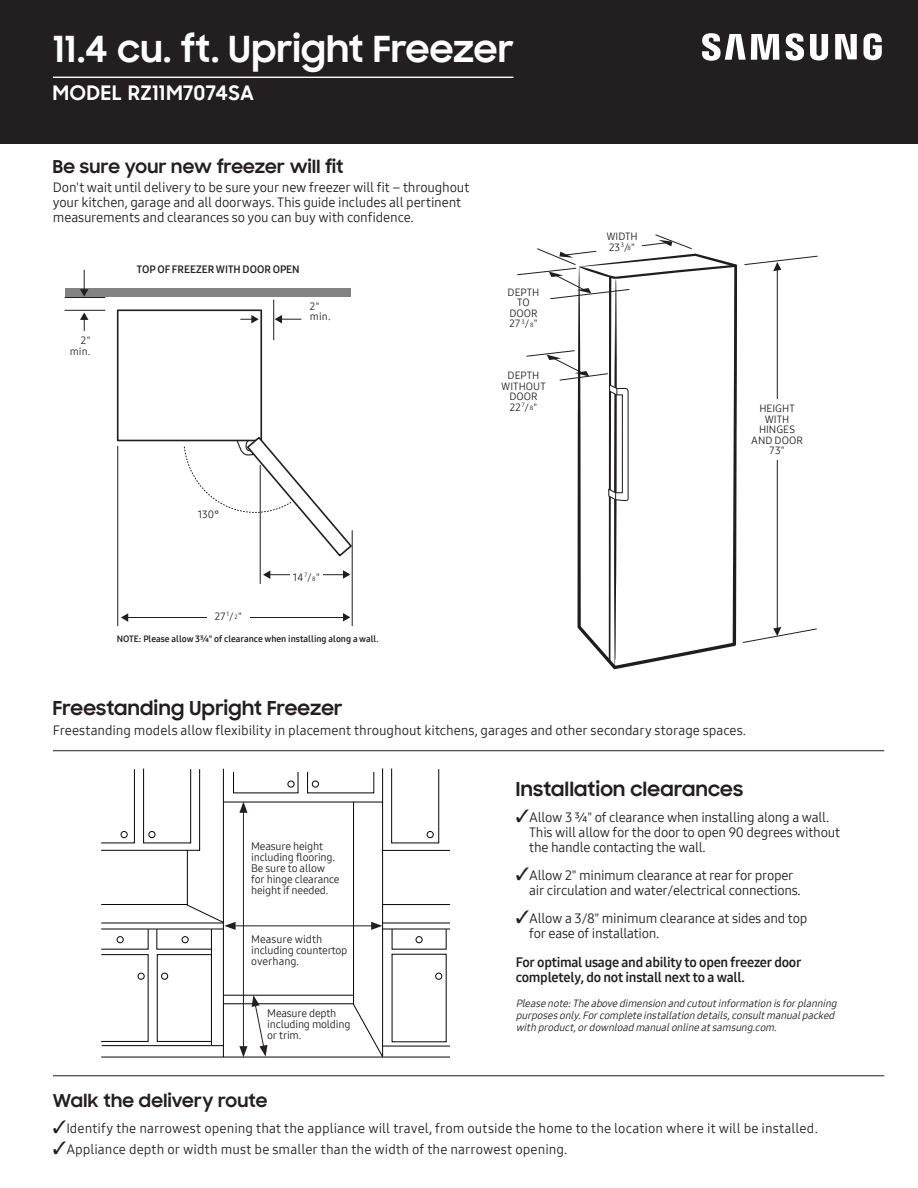
<style>
.page{position:relative;width:918px;height:1188px;background:#fff}
.page>*{position:absolute;margin:0;border:0;box-sizing:border-box;transform-origin:0 0}
.t1{font:700 36.45px "Samsung Sharp Sans";letter-spacing:.01em;color:#fff}
.t2{font:700 20.25px "Samsung Sharp Sans";letter-spacing:.02em;color:#fff}
.t3{font:700 19.5px "Samsung Sharp Sans";letter-spacing:.015em;color:#231f20}
.t4{font:700 18px "Samsung Sharp Sans";letter-spacing:.015em;color:#231f20}
.t5{font:13.5px/15px "Samsung One 400";letter-spacing:-.015em;color:#231f20}
.t6{font:13.5px "Samsung One 400";letter-spacing:.005em;color:#231f20}
.t7{font:13.5px/15px "Samsung One 700";letter-spacing:-.02em;color:#231f20}
.t8{font:10.95px/11.1px "Samsung One 400";letter-spacing:-.02em;color:#231f20}
.t9{font:italic 10.5px/12px "Samsung One 400";color:#231f20}
.t10{font:10.5px/10.5px "Samsung One 400";letter-spacing:.005em;color:#231f20;text-align:center}
.t11{font:10.5px "Samsung One 700";color:#231f20}
.t12{font:9px "Samsung One 700";color:#231f20}
.s1{font-size:6.15px}
</style>
<div class="page">
<svg style="left:630px;top:644px;width:106px;height:23px"></svg>
<svg style="left:537px;top:240px;width:281px;height:404px"></svg>
<div style="left:767px;top:420px;width:33px;height:40px;background:#fff"></div>
<svg style="left:559px;top:234px;width:113px;height:26px"></svg>
<svg style="left:517px;top:266px;width:113px;height:402px"></svg>
<div style="left:0;top:0;width:918px;height:144px;background:#231f20"></div>
<hr style="left:53px;top:77px;width:461px;height:1px;background:#fff">
<hr style="left:53px;top:750px;width:831px;height:1px;background:#231f20">
<hr style="left:53px;top:1075px;width:831px;height:1px;background:#231f20">
<hr style="left:102px;top:1045px;width:121px;height:1px;background:#050504">
<hr style="left:101px;top:1057px;width:349px;height:1px;background:#050504">
<hr style="left:211px;top:929px;width:1px;height:117px;background:#050504">
<div style="left:138px;top:973px;width:6px;height:7px;border:1px solid #050504;border-radius:50%"></div>
<div style="left:161px;top:973px;width:7px;height:7px;border:1px solid #050504;border-radius:50%"></div>
<div style="left:101px;top:954px;width:47px;height:88px;border:1px solid #050504"></div>
<div style="left:157px;top:954px;width:55px;height:88px;border:1px solid #050504"></div>
<hr style="left:223px;top:769px;width:1px;height:288px;background:#050504">
<hr style="left:223px;top:1004px;width:131px;height:1px;background:#050504">
<hr style="left:223px;top:995px;width:131px;height:1px;background:#050504">
<hr style="left:353px;top:802px;width:1px;height:203px;background:#050504">
<hr style="left:223px;top:802px;width:159px;height:1px;background:#050504">
<hr style="left:382px;top:768px;width:1px;height:289px;background:#050504">
<div style="left:312px;top:781px;width:7px;height:6px;border:1px solid #050504;border-radius:50%"></div>
<svg style="left:288px;top:781px;width:6px;height:6px"></svg>
<svg style="left:353px;top:1003px;width:30px;height:54px"></svg>
<hr style="left:382px;top:1046px;width:68px;height:1px;background:#050504">
<hr style="left:382px;top:929px;width:68px;height:1px;background:#050504">
<hr style="left:382px;top:923px;width:68px;height:1px;background:#050504">
<hr style="left:383px;top:904px;width:67px;height:1px;background:#050504">
<hr style="left:383px;top:850px;width:67px;height:1px;background:#050504">
<svg style="left:391px;top:768px;width:48px;height:75px"></svg>
<div style="left:427px;top:831px;width:6px;height:7px;border:1px solid #050504;border-radius:50%"></div>
<div style="left:416px;top:936px;width:6px;height:7px;border:1px solid #050504;border-radius:50%"></div>
<div style="left:435px;top:973px;width:7px;height:7px;border:1px solid #050504;border-radius:50%"></div>
<hr style="left:243px;top:810px;width:1px;height:239px;background:#231f20">
<svg style="left:239px;top:995px;width:28px;height:62px"></svg>
<hr style="left:235px;top:926px;width:139px;height:1px;background:#231f20">
<svg style="left:101px;top:768px;width:147px;height:182px"></svg>
<svg style="left:371px;top:922px;width:11px;height:8px"></svg>
<div style="left:65px;top:288px;width:285px;height:9px;background:#808284"></div>
<svg style="left:80px;top:313px;width:8px;height:18px"></svg>
<svg style="left:80px;top:270px;width:8px;height:27px"></svg>
<hr style="left:65px;top:310px;width:40px;height:1px;background:#201d1e">
<hr style="left:65px;top:297px;width:40px;height:1px;background:#201d1e">
<hr style="left:117px;top:446px;width:1px;height:180px;background:#201d1e">
<hr style="left:124px;top:617px;width:225px;height:1px;background:#201d1e">
<svg style="left:121px;top:613px;width:7px;height:9px"></svg>
<div style="left:117px;top:309px;width:145px;height:132px;border:2px solid #201d1e"></div>
<svg style="left:183px;top:435px;width:170px;height:192px"></svg>
<svg style="left:241px;top:315px;width:18px;height:8px"></svg>
<svg style="left:275px;top:315px;width:26px;height:8px"></svg>
<hr style="left:273px;top:300px;width:1px;height:40px;background:#201d1e">
<div style="left:290px;top:566px;width:32px;height:22px;background:#fff"></div>
<div style="left:207px;top:605px;width:43px;height:21px;background:#fff"></div>
<div style="left:493px;top:361px;width:61px;height:60px;background:#fff"></div>
<div style="left:750px;top:399px;width:55px;height:60px;background:#fff"></div>
<div style="left:602px;top:226px;width:40px;height:31px;background:#fff"></div>
<div style="left:499px;top:286px;width:50px;height:42px;background:#fff"></div>
<svg style="left:702px;top:33px;width:180px;height:28px"></svg>
<h1 class="t1" style="left:53px;top:22px;width:462px">11.4 cu. ft. Upright Freezer</h1>
<h2 class="t2" style="left:53px;top:77px;width:202px">MODEL RZ11M7074SA</h2>
<h3 class="t4" style="left:53px;top:153px;width:292px">Be sure your new freezer will fit</h3>
<p class="t5" style="left:53px;top:180px;width:418px">Don't wait until delivery to be sure your new freezer will fit – throughout your kitchen, garage and all doorways. This guide includes all pertinent measurements and clearances so you can buy with confidence.</p>
<p class="t10" style="left:70px;top:335px;width:22px;text-align:right">2" min.</p>
<p class="t11" style="left:137px;top:262px;width:164px">TOP OF FREEZER WITH DOOR OPEN</p>
<p class="t10" style="left:310px;top:300px;width:22px;text-align:left">2" min.</p>
<p class="t10" style="left:508px;top:287px;width:33px">DEPTH<br>TO<br>DOOR<br>27 <sup>3</sup>/<span class="s1">8</span>"</p>
<p class="t10" style="left:501px;top:370px;width:46px">DEPTH<br>WITHOUT<br>DOOR<br>22<sup>7</sup>/<span class="s1">8</span>"</p>
<p class="t10" style="left:198px;top:509px;width:23px">130°</p>
<p class="t10" style="left:215px;top:611px;width:28px">27<sup>1</sup>/<span class="s1">2</span>"</p>
<p class="t10" style="left:293px;top:572px;width:28px">14<sup>7</sup>/<span class="s1">8</span>"</p>
<p class="t12" style="left:117px;top:633px;width:263px">NOTE: Please allow 3¾" of clearance when installing along a wall.</p>
<p class="t10" style="left:606px;top:231px;width:33px;text-align:left">WIDTH<br>23<sup>3</sup>/<span class="s1">8</span>"</p>
<p class="t10" style="left:751px;top:403px;width:53px">HEIGHT<br>WITH<br>HINGES<br>AND DOOR<br>73"</p>
<h3 class="t3" style="left:53px;top:694px;width:291px">Freestanding Upright Freezer</h3>
<p class="t5" style="left:53px;top:722px;width:695px">Freestanding models allow flexibility in placement throughout kitchens, garages and other secondary storage spaces.</p>
<p class="t8" style="left:251px;top:840px;width:90px">Measure height including flooring.<br>Be sure to allow for hinge clearance height if needed.</p>
<p class="t8" style="left:251px;top:934px;width:98px">Measure width including countertop overhang.</p>
<p class="t8" style="left:267px;top:1007px;width:85px">Measure depth including molding or trim.</p>
<h3 class="t3" style="left:516px;top:775px;width:229px">Installation clearances</h3>
<p class="t5" style="left:529px;top:809px;width:312px;text-indent:-14px">✓Allow 3 ¾" of clearance when installing along a wall.<br>This will allow for the door to open 90 degrees without the handle contacting the wall.</p>
<p class="t5" style="left:529px;top:868px;width:273px;text-indent:-14px">✓Allow 2" minimum clearance at rear for proper air circulation and water/electrical connections.</p>
<p class="t5" style="left:529px;top:911px;width:280px;text-indent:-14px">✓Allow a 3/8" minimum clearance at sides and top for ease of installation.</p>
<p class="t7" style="left:516px;top:954px;width:287px">For optimal usage and ability to open freezer door completely, do not install next to a wall.</p>
<p class="t9" style="left:516px;top:997px;width:326px">Pleasenote:Theabovedimensionandcutoutinformationisforplanning purposesonly.Forcompleteinstallationdetails,consultmanualpacked withproduct,ordownloadmanualonlineatsamsung.com.</p>
<h3 class="t4" style="left:53px;top:1087px;width:216px">Walk the delivery route</h3>
<p class="t6" style="left:53px;top:1119px;width:766px">✓Identify the narrowest opening that the appliance will travel, from outside the home to the location where it will be installed.</p>
<p class="t6" style="left:53px;top:1141px;width:516px">✓Appliance depth or width must be smaller than the width of the narrowest opening.</p>
</div>
